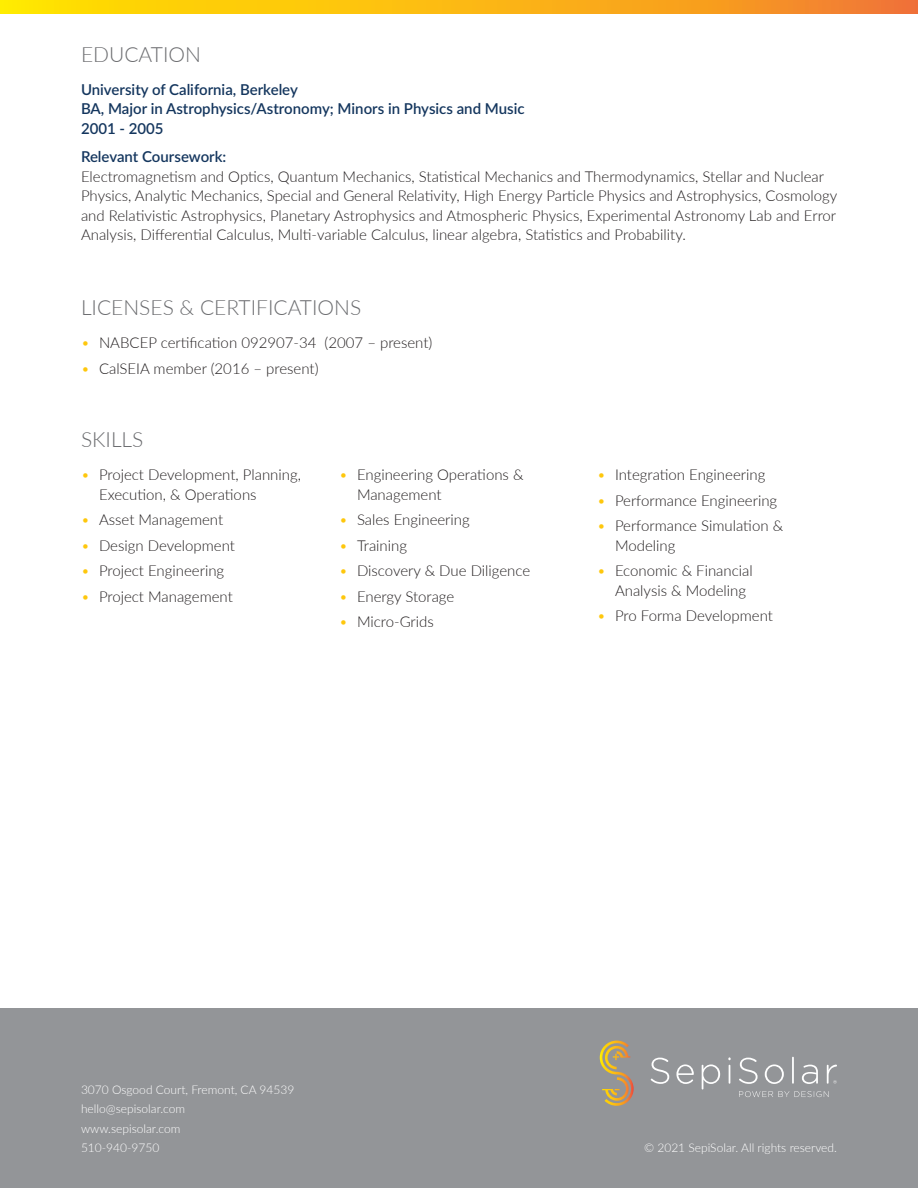
<style>
.page{position:relative;width:918px;height:1188px;background:#fff}
.page>*{position:absolute;margin:0;border:0;box-sizing:border-box;transform-origin:0 0}
.t1{font:300 21px "Lato";color:#6c6d70}
.t2{font:300 15px/19.5px "Lato";color:#231f20}
.t3{font:600 15px/19.5px "Lato";color:#14365e}
.t4{font:300 12px/19.5px "Lato";color:#fff}
.s1{color:#fec70c}
</style>
<div class="page">
<svg style="left:0;top:0;width:918px;height:14px;background:#fab514"></svg>
<div style="left:0;top:1008px;width:918px;height:180px;background:#939598"></div>
<svg style="left:651px;top:1058px;width:18px;height:26px"></svg>
<svg style="left:676px;top:1064px;width:18px;height:20px"></svg>
<svg style="left:702px;top:1064px;width:18px;height:25px"></svg>
<svg style="left:728px;top:1057px;width:3px;height:27px"></svg>
<svg style="left:739px;top:1058px;width:19px;height:26px"></svg>
<svg style="left:765px;top:1064px;width:19px;height:20px"></svg>
<hr style="left:792px;top:1057px;width:2px;height:27px;background:#fff">
<svg style="left:802px;top:1065px;width:16px;height:19px"></svg>
<svg style="left:739px;top:1091px;width:90px;height:6px"></svg>
<svg style="left:600px;top:1041px;width:34px;height:65px"></svg>
<svg style="left:827px;top:1065px;width:10px;height:19px"></svg>
<h1 class="t1" style="left:81px;top:40px;width:121px">EDUCATION</h1>
<p class="t3" style="left:81px;top:79px;width:445px">University of California, Berkeley<br>BA, Major in Astrophysics/Astronomy; Minors in Physics and Music<br>2001 - 2005</p>
<p class="t3" style="left:81px;top:147px;width:147px">Relevant Coursework:</p>
<p class="t2" style="left:81px;top:166px;width:758px">Electromagnetism and Optics, Quantum Mechanics, Statistical Mechanics and Thermodynamics, Stellar and Nuclear Physics, Analytic Mechanics, Special and General Relativity, High Energy Particle Physics and Astrophysics, Cosmology and Relativistic Astrophysics, Planetary Astrophysics and Atmospheric Physics, Experimental Astronomy Lab and Error Analysis, Differential Calculus, Multi-variable Calculus, linear algebra, Statistics and Probability.</p>
<h1 class="t1" style="left:81px;top:293px;width:282px">LICENSES &amp; CERTIFICATIONS</h1>
<p class="t2" style="left:81px;top:333px;width:353px"><span class="s1">•</span> NABCEP certification 092907-34 (2007 – present)</p>
<p class="t2" style="left:81px;top:358px;width:239px"><span class="s1">•</span> CalSEIA member (2016 – present)</p>
<h1 class="t1" style="left:81px;top:425px;width:64px">SKILLS</h1>
<p class="t2" style="left:99px;top:464px;width:204px;text-indent:-18px"><span class="s1">•</span> Project Development, Planning,<br>Execution, &amp; Operations</p>
<p class="t2" style="left:81px;top:509px;width:144px"><span class="s1">•</span> Asset Management</p>
<p class="t2" style="left:81px;top:535px;width:156px"><span class="s1">•</span> Design Development</p>
<p class="t2" style="left:81px;top:560px;width:145px"><span class="s1">•</span> Project Engineering</p>
<p class="t2" style="left:81px;top:586px;width:153px"><span class="s1">•</span> Project Management</p>
<p class="t2" style="left:357px;top:464px;width:168px;text-indent:-18px"><span class="s1">•</span> Engineering Operations &amp;<br>Management</p>
<p class="t2" style="left:339px;top:509px;width:132px"><span class="s1">•</span> Sales Engineering</p>
<p class="t2" style="left:339px;top:535px;width:70px"><span class="s1">•</span> Training</p>
<p class="t2" style="left:339px;top:560px;width:193px"><span class="s1">•</span> Discovery &amp; Due Diligence</p>
<p class="t2" style="left:339px;top:586px;width:117px"><span class="s1">•</span> Energy Storage</p>
<p class="t2" style="left:339px;top:611px;width:96px"><span class="s1">•</span> Micro-Grids</p>
<p class="t2" style="left:597px;top:464px;width:170px"><span class="s1">•</span> Integration Engineering</p>
<p class="t2" style="left:597px;top:490px;width:182px"><span class="s1">•</span> Performance Engineering</p>
<p class="t2" style="left:615px;top:515px;width:170px;text-indent:-18px"><span class="s1">•</span> Performance Simulation &amp;<br>Modeling</p>
<p class="t2" style="left:615px;top:560px;width:139px;text-indent:-18px"><span class="s1">•</span> Economic &amp; Financial<br>Analysis &amp; Modeling</p>
<p class="t2" style="left:597px;top:605px;width:178px"><span class="s1">•</span> Pro Forma Development</p>
<p class="t4" style="left:81px;top:1079px;width:215px">3070 Osgood Court, Fremont, CA 94539 hello@sepisolar.com<br>www.sepisolar.com<br>510-940-9750</p>
<p class="t4" style="left:644px;top:1138px;width:194px">© 2021 SepiSolar. All rights reserved.</p>
</div>
